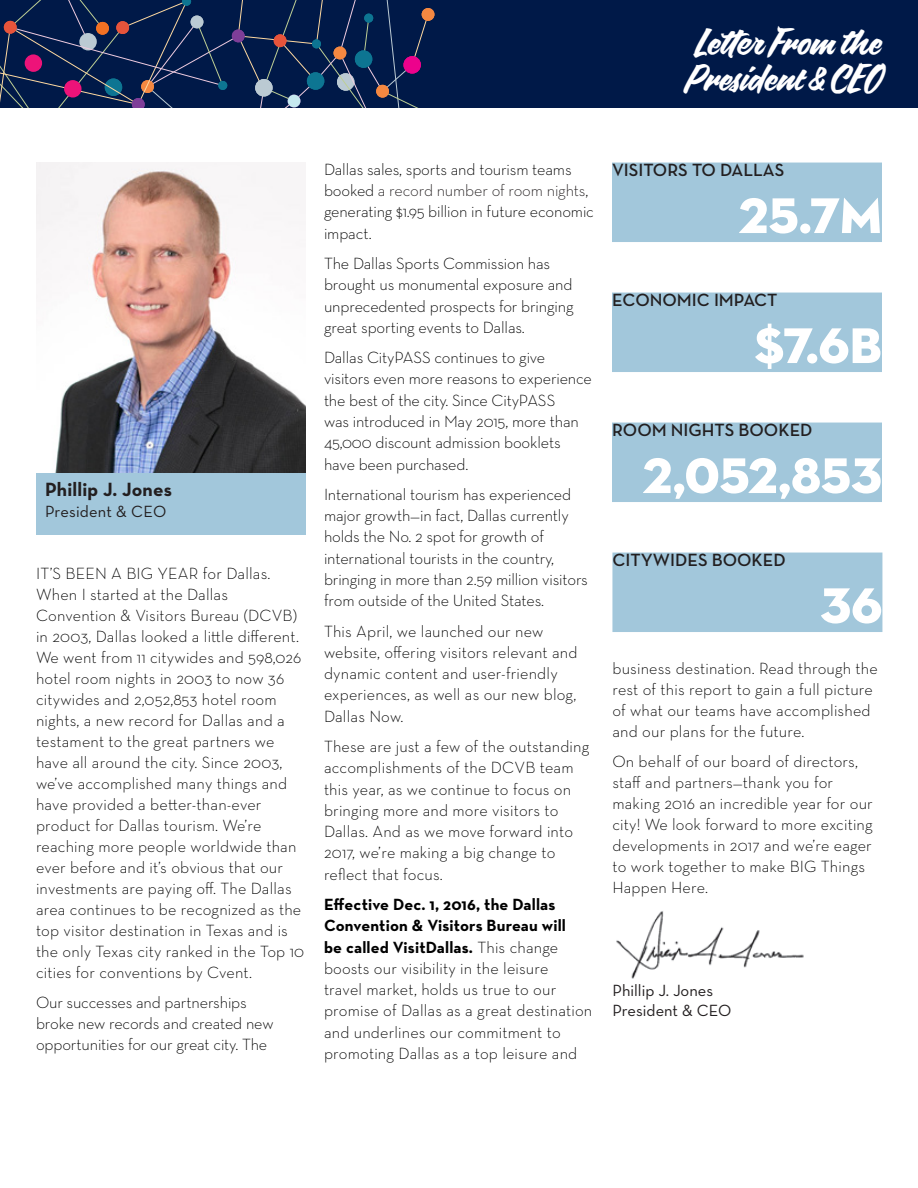
<style>
.page{position:relative;width:918px;height:1188px;background:#fff}
.page>*{position:absolute;margin:0;border:0;box-sizing:border-box;transform-origin:0 0}
.t1{font:51px "Neutraface 2 Display Titling";color:#fff}
.t2{font:36px/36px "Quotes Script";color:#fff}
.body_copy{font:700 19.5px "Neutraface Text";letter-spacing:.01em;color:#231f20}
.t3{font:600 18px "Neutraface Text";color:#231f20}
.body_copy-2{font:300 16.5px/21px "Neutraface Text";letter-spacing:.01em;color:#000}
.body_copy-3{font:300 16.5px/21.3px "Neutraface Text";letter-spacing:-.01em;color:#000}
.Body_Copy{font:16.5px/19.8px "Neutraface Text";color:#231f20}
.body_copy-4{font:16.5px "Neutraface Text";letter-spacing:.01em;color:#231f20}
.s1{color:#231f20}
.s2{font-weight:700}
</style>
<div class="page">
<div style="left:0;top:0;width:918px;height:108px;background:#001948"></div>
<svg style="left:0;top:0;width:435px;height:108px"></svg>
<div style="left:312px;top:39px;width:9px;height:9px;background:#0d7592;border-radius:50%"></div>
<div style="left:364px;top:14px;width:9px;height:9px;background:#0d7592;border-radius:50%"></div>
<div style="left:64px;top:80px;width:18px;height:18px;background:#ed1379;border-radius:50%"></div>
<img style="left:36px;top:162px;width:270px;height:311px">
<div style="left:36px;top:473px;width:270px;height:62px;background:#a2c7db"></div>
<div style="left:612px;top:163px;width:270px;height:79px;background:#a2c7db"></div>
<div style="left:612px;top:293px;width:270px;height:79px;background:#a2c7db"></div>
<div style="left:612px;top:423px;width:270px;height:79px;background:#a2c7db"></div>
<div style="left:612px;top:553px;width:270px;height:79px;background:#a2c7db"></div>
<img style="left:616px;top:911px;width:188px;height:68px">
<p class="t2" style="left:686px;top:26px;width:198px">Letter From the<br>President &amp; CEO</p>
<p class="body_copy" style="left:45px;top:477px;width:128px">Phillip J. Jones</p>
<p class="body_copy-4" style="left:45px;top:501px;width:123px">President &amp; CEO</p>
<p class="body_copy-2" style="left:36px;top:563px;width:270px">IT’S BEEN A BIG YEAR for Dallas.<br>When I started at the Dallas Convention &amp; Visitors Bureau (DCVB) in 2003, Dallas looked a little different.<br>We went from 11 citywides and 598,026 hotel room nights in 2003 to now 36 citywides and 2,052,853 hotel room nights, a new record for Dallas and a testament to the great partners we have all around the city. Since 2003, we’ve accomplished many things and have provided a better-than-ever product for Dallas tourism. We’re reaching more people worldwide than ever before and it’s obvious that our investments are paying off. The Dallas area continues to be recognized as the top visitor destination in Texas and is the only Texas city ranked in the Top 10 cities for conventions by Cvent.</p>
<p class="body_copy-3" style="left:36px;top:992px;width:239px">Our successes and partnerships broke new records and created new opportunities for our great city. The</p>
<p class="body_copy-3" style="left:324px;top:158px;width:271px">Dallas sales, sports and tourism teams booked <span class="s1">a record number of room nights</span>, generating $1.95 billion in future economic impact.</p>
<p class="body_copy-3" style="left:324px;top:252px;width:251px">The Dallas Sports Commission has brought us monumental exposure and unprecedented prospects for bringing great sporting events to Dallas.</p>
<p class="body_copy-3" style="left:324px;top:347px;width:270px">Dallas CityPASS continues to give visitors even more reasons to experience the best of the city. Since CityPASS<br>was introduced in May 2015, more than 45,000 discount admission booklets have been purchased.</p>
<p class="body_copy-3" style="left:324px;top:483px;width:265px">International tourism has experienced major growth—in fact, Dallas currently holds the No. 2 spot for growth of international tourists in the country, bringing in more than 2.59 million visitors from outside of the United States.</p>
<p class="body_copy-2" style="left:324px;top:620px;width:255px">This April, we launched our new website, offering visitors relevant and dynamic content and user-friendly experiences, as well as our new blog,<br>Dallas Now.</p>
<p class="body_copy-2" style="left:324px;top:735px;width:267px">These are just a few of the outstanding accomplishments of the DCVB team this year, as we continue to focus on bringing more and more visitors to<br>Dallas. And as we move forward into<br>2017, we’re making a big change to reflect that focus.</p>
<p class="body_copy-2" style="left:324px;top:893px;width:270px"><span class="s2">Effective Dec. 1, 2016, the Dallas Convention &amp; Visitors Bureau will<br>be called VisitDallas.</span> This change boosts our visibility in the leisure<br>travel market, holds us true to our promise of Dallas as a great destination and underlines our commitment to promoting Dallas as a top leisure and</p>
<p class="t3" style="left:612px;top:159px;width:174px">VISITORS TO DALLAS</p>
<p class="t1" style="left:739px;top:184px;width:145px">25.7M</p>
<p class="t3" style="left:612px;top:289px;width:167px">ECONOMIC IMPACT</p>
<p class="t1" style="left:754px;top:314px;width:129px">$7.6B</p>
<p class="t3" style="left:612px;top:419px;width:202px">ROOM NIGHTS BOOKED</p>
<p class="t1" style="left:643px;top:444px;width:241px">2,052,853</p>
<p class="t3" style="left:612px;top:549px;width:175px">CITYWIDES BOOKED</p>
<p class="t1" style="left:820px;top:574px;width:64px">36</p>
<p class="body_copy-2" style="left:612px;top:658px;width:267px">business destination. Read through the rest of this report to gain a full picture of what our teams have accomplished and our plans for the future.</p>
<p class="body_copy-2" style="left:612px;top:751px;width:262px">On behalf of our board of directors, staff and partners—thank you for making 2016 an incredible year for our city! We look forward to more exciting developments in 2017 and we’re eager to work together to make BIG Things<br>Happen Here.</p>
<p class="Body_Copy" style="left:612px;top:981px;width:121px">Phillip J. Jones<br>President &amp; CEO</p>
</div>
